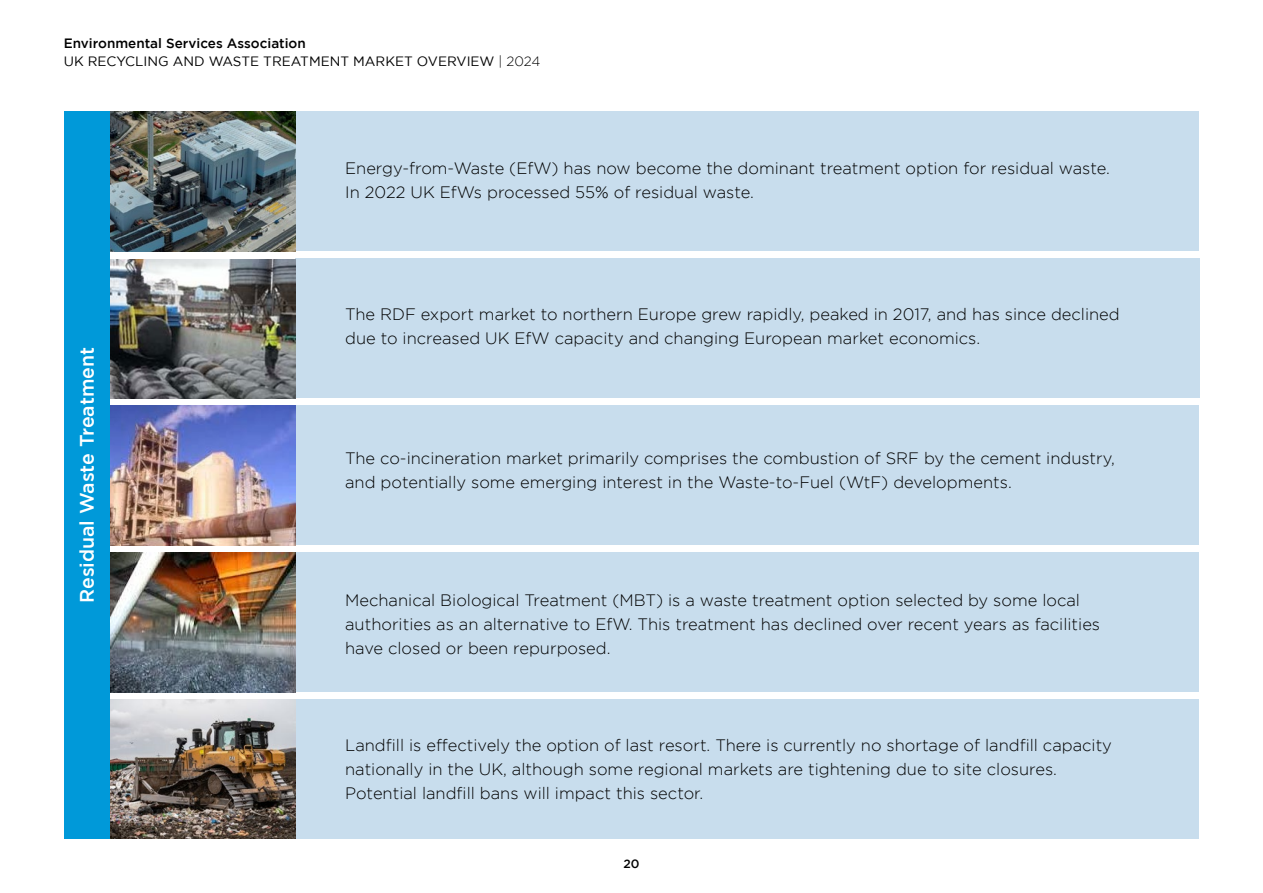
<style>
.page{position:relative;width:1263px;height:893px;background:#fff}
.page>*{position:absolute;margin:0;border:0;box-sizing:border-box;transform-origin:0 0}
.Bulleted{font:500 19.5px "Gotham";color:#fff}
.t1{font:300 16.5px/24px "Gotham";color:#000}
.t2{font:13.5px/18px "Gotham";color:#000}
.t3{font:500 12px "Gotham";color:#000}
.s1{font-weight:500}
.s2{font-weight:300}
</style>
<div class="page">
<div style="left:295px;top:112px;width:904px;height:139px;background:#c8dded"></div>
<div style="left:295px;top:259px;width:904px;height:139px;background:#c8dded"></div>
<div style="left:295px;top:406px;width:904px;height:139px;background:#c8dded"></div>
<div style="left:295px;top:553px;width:904px;height:139px;background:#c8dded"></div>
<div style="left:295px;top:700px;width:904px;height:139px;background:#c8dded"></div>
<img style="left:110px;top:111px;width:185px;height:140px">
<img style="left:110px;top:259px;width:185px;height:139px">
<img style="left:110px;top:406px;width:185px;height:139px">
<img style="left:110px;top:553px;width:185px;height:139px">
<img style="left:110px;top:700px;width:185px;height:139px">
<div style="left:64px;top:111px;width:46px;height:728px;background:#0099d9"></div>
<p class="t2" style="left:64px;top:34px;width:478px"><span class="s1">Environmental Services Association<br></span>UK RECYCLING AND WASTE TREATMENT MARKET OVERVIEW <span class="s2">| 2024</span></p>
<p class="Bulleted" style="left:76px;top:603px;width:258px;rotate:-90deg">Residual Waste Treatment</p>
<p class="t1" style="left:345px;top:156px;width:766px">Energy-from-Waste (EfW) has now become the dominant treatment option for residual waste.<br>In 2022 UK EfWs processed 55% of residual waste.</p>
<p class="t1" style="left:345px;top:302px;width:776px">The RDF export market to northern Europe grew rapidly, peaked in 2017, and has since declined due to increased UK EfW capacity and changing European market economics.</p>
<p class="t1" style="left:345px;top:446px;width:771px">The co-incineration market primarily comprises the combustion of SRF by the cement industry, and potentially some emerging interest in the Waste-to-Fuel (WtF) developments.</p>
<p class="t1" style="left:345px;top:588px;width:756px">Mechanical Biological Treatment (MBT) is a waste treatment option selected by some local authorities as an alternative to EfW. This treatment has declined over recent years as facilities have closed or been repurposed.</p>
<p class="t1" style="left:345px;top:733px;width:768px">Landfill is effectively the option of last resort. There is currently no shortage of landfill capacity nationally in the UK, although some regional markets are tightening due to site closures.<br>Potential landfill bans will impact this sector.</p>
<p class="t3" style="left:623px;top:857px;width:18px">20</p>
</div>
